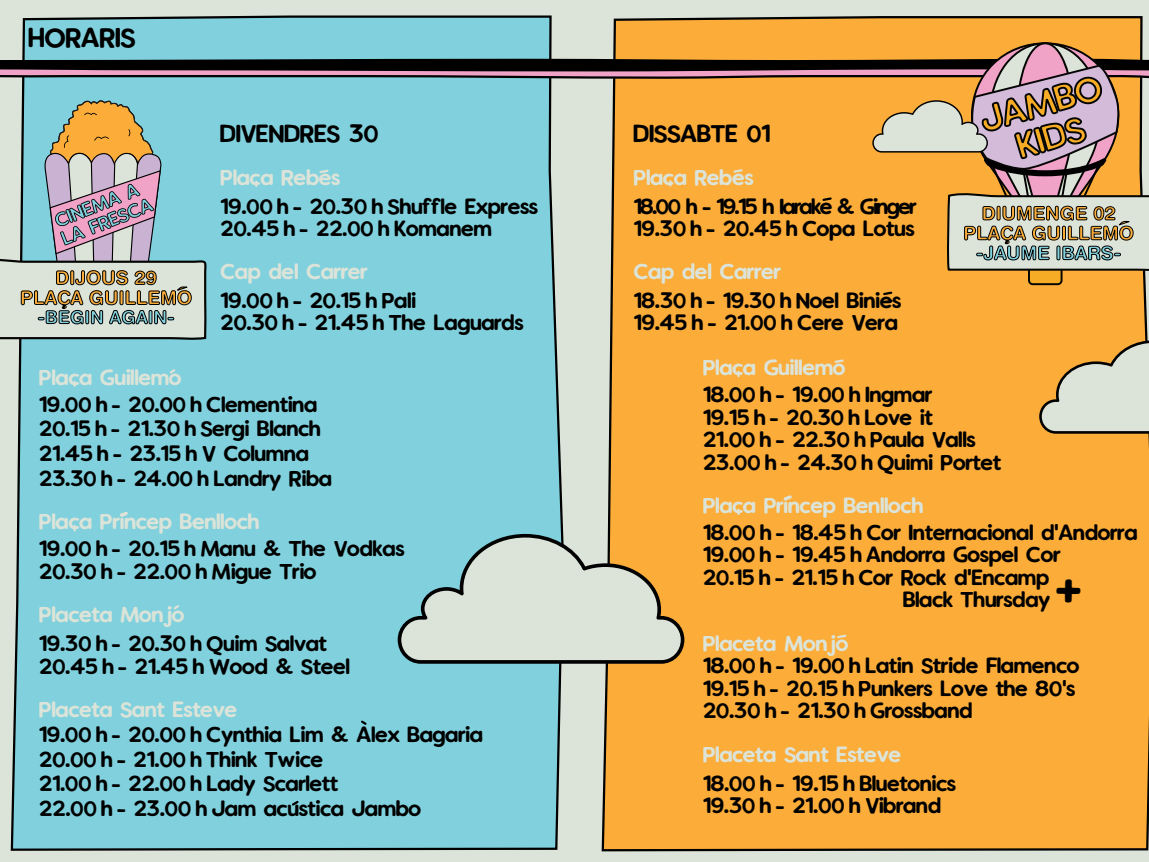
<style>
.page{position:relative;width:1149px;height:862px;background:#fff}
.page>*{position:absolute;margin:0;border:0;box-sizing:border-box;transform-origin:0 0}
.t1{font:40.5px "Vanilla Extract";color:#000}
.t2{font:22.5px "Vanilla Extract";color:#000}
.t3{font:20.25px "Vanilla Extract";color:#000}
.t4{font:700 18.68px/20px "Helvetica Rounded";color:#fbac39;text-align:center}
.t5{font:700 18.45px/19.8px "Helvetica Rounded";color:#fbac39;text-align:center}
.t6{font:700 18.45px "Helvetica Rounded";color:#80d1dd}
.t7{font:18px/22.5px "Vanilla Extract";color:#000}
.t8{font:18px "Vanilla Extract";color:#dce4d9}
.t9{font:18px/21.6px "Vanilla Extract";letter-spacing:-.075em;color:#000}
.t10{font:700 17.78px "Helvetica Rounded";color:#80d1dd}
</style>
<div class="page">
<div style="left:0;top:0;width:574px;height:861px;background:#dce4d9"></div>
<div style="left:574px;top:0;width:574px;height:861px;background:#dce4d9"></div>
<div style="left:10px;top:15px;width:554px;height:836px;background:#80d1dd"></div>
<div style="left:600px;top:16px;width:548px;height:836px;background:#fbac39"></div>
<svg style="left:397px;top:533px;width:287px;height:130px"></svg>
<svg style="left:171px;top:602px;width:10px;height:9px"></svg>
<svg style="left:73px;top:525px;width:3px;height:5px"></svg>
<svg style="left:290px;top:798px;width:10px;height:9px"></svg>
<svg style="left:781px;top:492px;width:13px;height:11px"></svg>
<svg style="left:835px;top:632px;width:12px;height:7px"></svg>
<svg style="left:0;top:42px;width:1148px;height:391px;background:#b7b792"></svg>
<svg style="left:359px;top:718px;width:9px;height:8px"></svg>
<svg style="left:117px;top:508px;width:14px;height:11px"></svg>
<p class="t2" style="left:29px;top:21px;width:109px">HORARIS</p>
<p class="t4" style="left:20px;top:267px;width:174px">DIJOUS 29<br>PLAÇA GUILLEMO</p>
<p class="t10" style="left:38px;top:306px;width:138px">-BEGIN AGAIN-</p>
<p class="t3" style="left:220px;top:119px;width:160px">DIVENDRES 30</p>
<p class="t3" style="left:633px;top:119px;width:138px">DISSABTE 01</p>
<p class="t8" style="left:221px;top:164px;width:121px">Placa Rebes</p>
<p class="t7" style="left:221px;top:195px;width:319px;line-height:21.6px">19.00 h - 20.30 h Shuffle Express<br>20.45 h - 22.00 h Komanem</p>
<p class="t8" style="left:221px;top:258px;width:149px">Cap del Carrer</p>
<p class="t7" style="left:221px;top:289px;width:304px;line-height:21.6px">19.00 h - 20.15 h Pali<br>20.30 h - 21.45 h The Laguards</p>
<p class="t8" style="left:634px;top:164px;width:121px">Placa Rebes</p>
<p class="t9" style="left:634px;top:195px;width:284px">18.00 h - 19.15 h Iarake &amp; Ginger<br>19.30 h - 20.45 h Copa Lotus</p>
<p class="t8" style="left:634px;top:258px;width:149px">Cap del Carrer</p>
<p class="t7" style="left:634px;top:289px;width:269px;line-height:21.6px">18.30 h - 19.30 h Noel Binies<br>19.45 h - 21.00 h Cere Vera</p>
<p class="t5" style="left:962px;top:203px;width:172px">DIUMENGE 02<br>PLAÇA GUILLEMO</p>
<p class="t6" style="left:975px;top:242px;width:147px">-JAUME IBARS-</p>
<p class="t8" style="left:40px;top:364px;width:144px">Placa Guillemo</p>
<p class="t7" style="left:40px;top:391px;width:294px;line-height:24.8px">19.00 h - 20.00 h Clementina<br>20.15 h - 21.30 h Sergi Blanch<br>21.45 h - 23.15 h V Columna<br>23.30 h - 24.00 h Landry Riba</p>
<p class="t8" style="left:40px;top:508px;width:222px">Placa Princep Benlloch</p>
<p class="t7" style="left:40px;top:537px;width:366px">19.00 h - 20.15 h Manu &amp; The Vodkas<br>20.30 h - 22.00 h Migue Trio</p>
<p class="t8" style="left:40px;top:601px;width:147px">Placeta Monjo</p>
<p class="t7" style="left:40px;top:632px;width:312px">19.30 h - 20.30 h Quim Salvat<br>20.45 h - 21.45 h Wood &amp; Steel</p>
<p class="t8" style="left:40px;top:696px;width:199px">Placeta Sant Esteve</p>
<p class="t7" style="left:40px;top:721px;width:445px;line-height:24.8px">19.00 h - 20.00 h Cynthia Lim &amp; Alex Bagaria 20.00 h - 21.00 h Think Twice<br>21.00 h - 22.00 h Lady Scarlett<br>22.00 h - 23.00 h Jam acustica Jambo</p>
<p class="t8" style="left:703px;top:354px;width:144px">Placa Guillemo</p>
<p class="t7" style="left:703px;top:383px;width:299px">18.00 h - 19.00 h Ingmar<br>19.15 h - 20.30 h Love it<br>21.00 h - 22.30 h Paula Valls<br>23.00 h - 24.30 h Quimi Portet</p>
<p class="t8" style="left:703px;top:492px;width:222px">Placa Princep Benlloch</p>
<p class="t7" style="left:703px;top:520px;width:436px">18.00 h - 18.45 h Cor Internacional d'Andorra</p>
<p class="t7" style="left:703px;top:543px;width:359px">19.00 h - 19.45 h Andorra Gospel Cor</p>
<p class="t7" style="left:703px;top:565px;width:347px">20.15 h - 21.15 h Cor Rock d'Encamp</p>
<p class="t7" style="left:903px;top:588px;width:149px">Black Thursday</p>
<p class="t8" style="left:703px;top:630px;width:147px">Placeta Monjo</p>
<p class="t7" style="left:703px;top:654px;width:378px">18.00 h - 19.00 h Latin Stride Flamenco<br>19.15 h - 20.15 h Punkers Love the 80's<br>20.30 h - 21.30 h Grossband</p>
<p class="t8" style="left:703px;top:740px;width:199px">Placeta Sant Esteve</p>
<p class="t7" style="left:703px;top:771px;width:254px">18.00 h - 19.15 h Bluetonics<br>19.30 h - 21.00 h Vibrand</p>
<h1 class="t1" style="left:1056px;top:561px;width:28px">+</h1>
</div>
